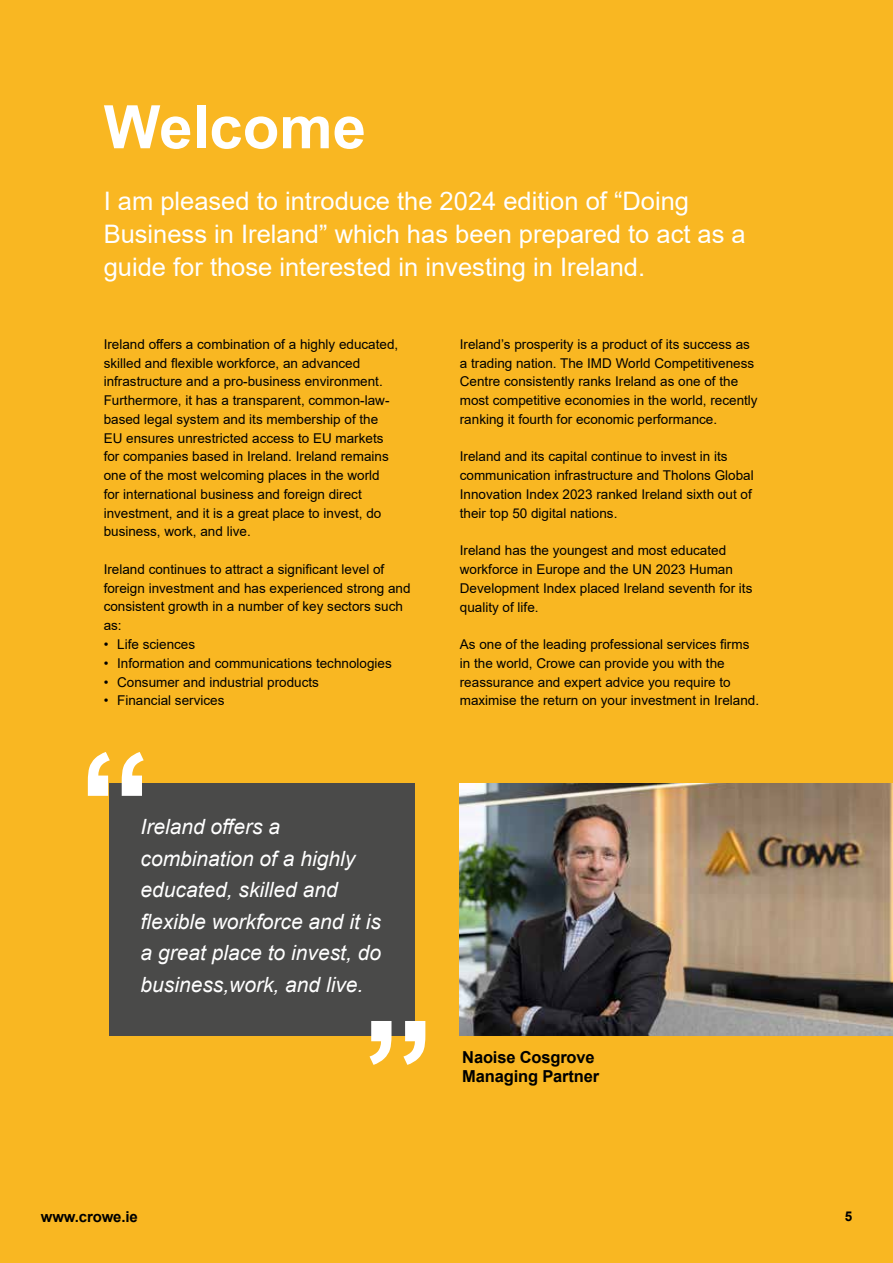
<style>
.page{position:relative;width:893px;height:1263px;background:#f9b722}
.page>*{position:absolute;margin:0;border:0;box-sizing:border-box;transform-origin:0 0}
.t1{font:700 60px "Arial";color:#fff}
.t2{font:25.5px/33px "Arial";color:#fff}
.t3{font:italic 21px/31.5px "Arial";color:#fff}
.t4{font:700 16.5px/18.8px "Arial";letter-spacing:-.01em;color:#000}
.t5{font:700 15px "Arial";letter-spacing:-.01em;color:#000}
.t6{font:13.5px/18.8px "Arial";color:#000}
.t7{font:700 13.5px "Arial";color:#000}
</style>
<div class="page">
<img style="left:460px;top:783px;width:433px;height:252px">
<div style="left:109px;top:783px;width:305px;height:252px;background:#4a4a49"></div>
<svg style="left:88px;top:752px;width:56px;height:44px"></svg>
<svg style="left:370px;top:1021px;width:55px;height:44px"></svg>
<h1 class="t1" style="left:104px;top:85px;width:264px">Welcome</h1>
<h2 class="t2" style="left:104px;top:185px;width:644px">I am pleased to introduce the 2024 edition of “Doing<br>Business in Ireland” which has been prepared to act as a guide for those interested in investing in Ireland.</h2>
<p class="t6" style="left:104px;top:335px;width:296px">Ireland offers a combination of a highly educated, skilled and flexible workforce, an advanced infrastructure and a pro-business environment.<br>Furthermore, it has a transparent, common-law&shy;based legal system and its membership of the EU ensures unrestricted access to EU markets for companies based in Ireland. Ireland remains one of the most welcoming places in the world for international business and foreign direct investment, and it is a great place to invest, do business, work, and live.</p>
<p class="t6" style="left:104px;top:560px;width:308px">Ireland continues to attract a significant level of foreign investment and has experienced strong and consistent growth in a number of key sectors such as:</p>
<p class="t6" style="left:104px;top:635px;width:93px">• Life sciences</p>
<p class="t6" style="left:104px;top:653px;width:290px">• Information and communications technologies</p>
<p class="t6" style="left:104px;top:672px;width:217px">• Consumer and industrial products</p>
<p class="t6" style="left:104px;top:691px;width:122px">• Financial services</p>
<h3 class="t3" style="left:141px;top:811px;width:242px">Ireland offers a combination of a highly educated, skilled and flexible workforce and it is a great place to invest, do business,work, and live.</h3>
<p class="t6" style="left:460px;top:335px;width:299px">Ireland’s prosperity is a product of its success as a trading nation. The IMD World Competitiveness Centre consistently ranks Ireland as one of the most competitive economies in the world, recently ranking it fourth for economic performance.</p>
<p class="t6" style="left:460px;top:447px;width:295px">Ireland and its capital continue to invest in its communication infrastructure and Tholons Global Innovation Index 2023 ranked Ireland sixth out of their top 50 digital nations.</p>
<p class="t6" style="left:460px;top:541px;width:294px">Ireland has the youngest and most educated workforce in Europe and the UN 2023 Human Development Index placed Ireland seventh for its quality of life.</p>
<p class="t6" style="left:460px;top:635px;width:301px">As one of the leading professional services firms in the world, Crowe can provide you with the reassurance and expert advice you require to maximise the return on your investment in Ireland.</p>
<p class="t4" style="left:462px;top:1048px;width:138px">Naoise Cosgrove<br>Managing Partner</p>
<p class="t5" style="left:41px;top:1206px;width:99px">www.crowe.ie</p>
<p class="t7" style="left:845px;top:1206px;width:9px">5</p>
</div>
